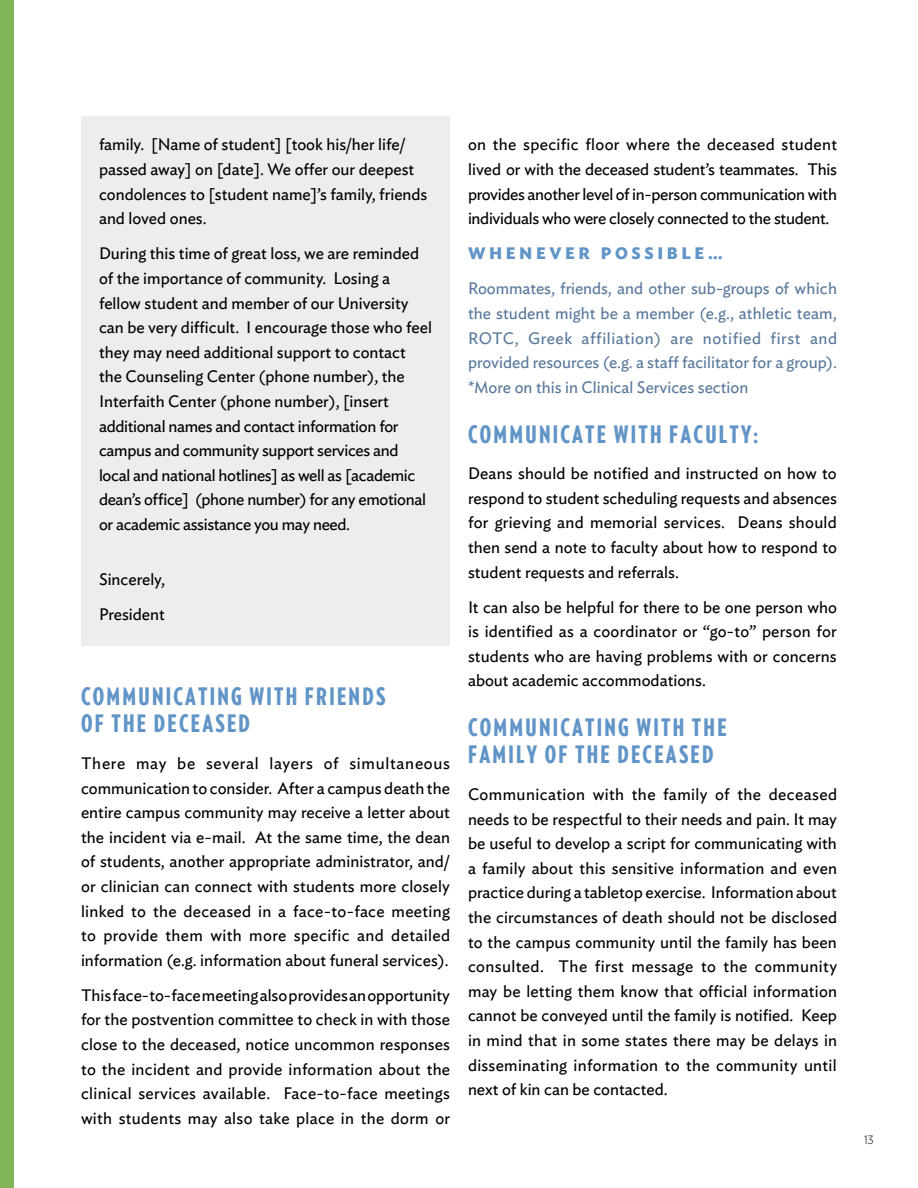
<style>
.page{position:relative;width:918px;height:1188px;background:#fff}
.page>*{position:absolute;margin:0;border:0;box-sizing:border-box;transform-origin:0 0}
.t1{font:900 24px/27.3px "Verlag Compressed";letter-spacing:.095em;color:#6194c7}
.t2{font:16.5px/24.6px "Ideal Sans";color:#000;text-align:justify}
.t3{font:16.5px/24.6px "Ideal Sans";color:#59799b;text-align:justify}
.t4{font:700 16.5px "Ideal Sans";letter-spacing:.22em;color:#6194c7}
.t5{font:300 12px "Gotham Narrow";color:#000}
</style>
<div class="page">
<div style="left:0;top:0;width:14px;height:1188px;background:#80b559"></div>
<div style="left:81px;top:116px;width:369px;height:530px;background:#ededee"></div>
<p class="t2" style="left:99px;top:131px;width:330px;text-align:left">family. [Name of student] [took his/her life/ passed away] on [date]. We offer our deepest condolences to [student name]’s family, friends and loved ones.</p>
<p class="t2" style="left:99px;top:240px;width:334px;text-align:left">During this time of great loss, we are reminded of the importance of community. Losing a fellow student and member of our University can be very difficult. I encourage those who feel they may need additional support to contact the Counseling Center (phone number), the Interfaith Center (phone number), [insert additional names and contact information for campus and community support services and local and national hotlines] as well as [academic dean’s office] (phone number) for any emotional or academic assistance you may need.</p>
<p class="t2" style="left:99px;top:561px;width:67px;line-height:35.1px">Sincerely,<br>President</p>
<h1 class="t1" style="left:81px;top:682px;width:306px">COMMUNICATING WITH FRIENDS<br>OF THE DECEASED</h1>
<p class="t2" style="left:81px;top:750px;width:371px">There may be several layers of simultaneous communication to consider. After a campus death the entire campus community may receive a letter about the incident via e-mail. At the same time, the dean of students, another appropriate administrator, and/ or clinician can connect with students more closely linked to the deceased in a face-to-face meeting to provide them with more specific and detailed information (e.g. information about funeral services).</p>
<p class="t2" style="left:81px;top:982px;width:371px">This face-to-face meeting also provides an opportunity for the postvention committee to check in with those close to the deceased, notice uncommon responses to the incident and provide information about the clinical services available. Face-to-face meetings with students may also take place in the dorm or</p>
<p class="t2" style="left:468px;top:131px;width:371px">on the specific floor where the deceased student lived or with the deceased student’s teammates. This provides another level of in-person communication with individuals who were closely connected to the student.</p>
<p class="t4" style="left:468px;top:240px;width:256px">WHENEVER POSSIBLE…</p>
<p class="t3" style="left:468px;top:275px;width:371px">Roommates, friends, and other sub-groups of which the student might be a member (e.g., athletic team, ROTC, Greek affiliation) are notified first and provided resources (e.g. a staff facilitator for a group). *More on this in Clinical Services section</p>
<h1 class="t1" style="left:468px;top:419px;width:291px">COMMUNICATE WITH FACULTY:</h1>
<p class="t2" style="left:468px;top:460px;width:371px">Deans should be notified and instructed on how to respond to student scheduling requests and absences for grieving and memorial services. Deans should then send a note to faculty about how to respond to student requests and referrals.</p>
<p class="t2" style="left:468px;top:593px;width:370px">It can also be helpful for there to be one person who is identified as a coordinator or “go-to” person for students who are having problems with or concerns about academic accommodations.</p>
<h1 class="t1" style="left:468px;top:713px;width:260px">COMMUNICATING WITH THE<br>FAMILY OF THE DECEASED</h1>
<p class="t2" style="left:468px;top:781px;width:371px">Communication with the family of the deceased needs to be respectful to their needs and pain. It may be useful to develop a script for communicating with a family about this sensitive information and even practice during a tabletop exercise. Information about the circumstances of death should not be disclosed to the campus community until the family has been consulted. The first message to the community may be letting them know that official information cannot be conveyed until the family is notified. Keep in mind that in some states there may be delays in disseminating information to the community until next of kin can be contacted.</p>
<p class="t5" style="left:864px;top:1132px;width:11px">13</p>
</div>
